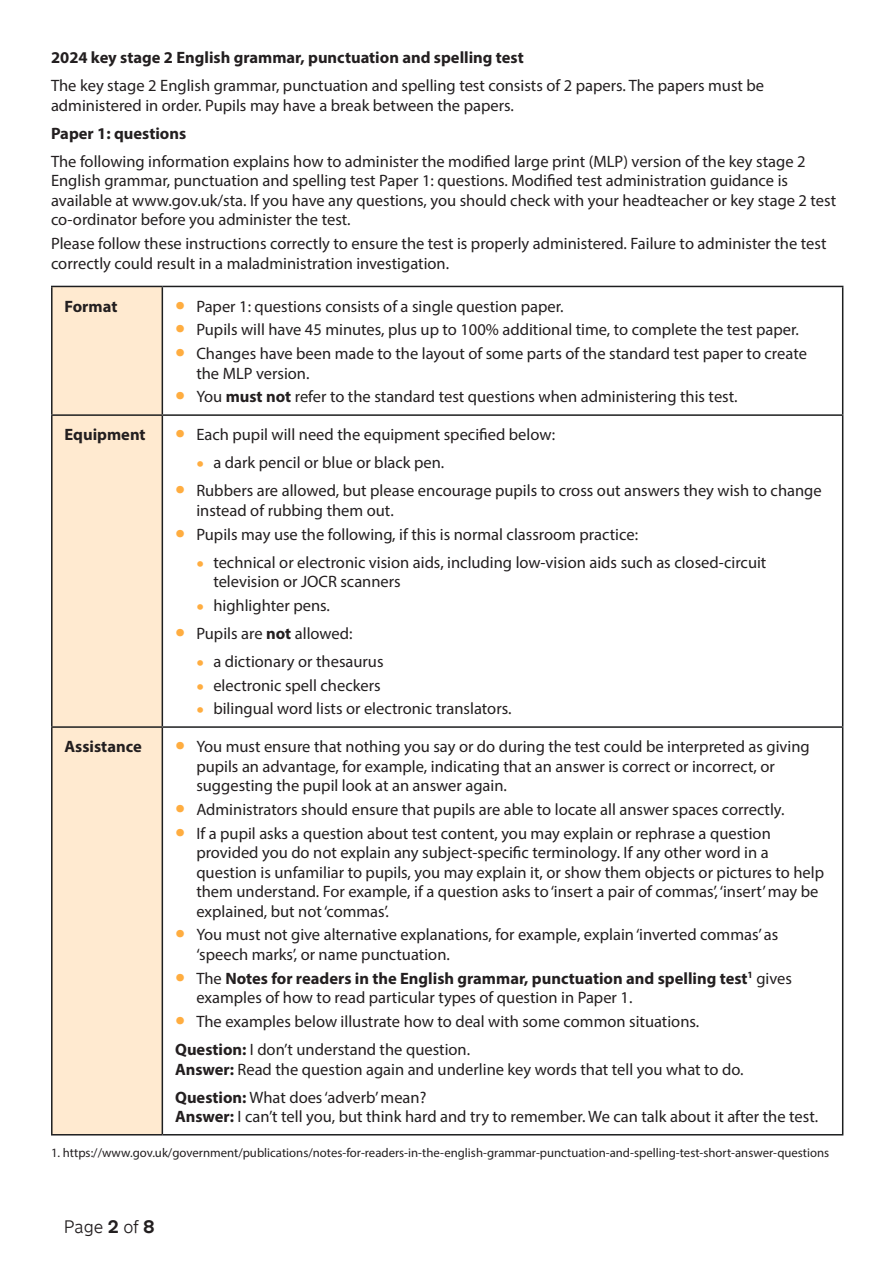
<style>
.page{position:relative;width:893px;height:1263px;background:#fff}
.page>*{position:absolute;margin:0;border:0;box-sizing:border-box;transform-origin:0 0}
.t1{font:300 18px "New Transport";color:#231f20}
.P__paragraph_text{font:16.5px/19.5px "Myriad Pro";color:#231f20}
.Table_body{font:16.5px/19.5px "Myriad Pro";color:#231f20}
.Table_body-2{font:700 16.5px "Myriad Pro";color:#231f20}
.P__paragraph_text-2{font:700 16.5px "Myriad Pro";color:#231f20}
.t2{font:12.75px "Myriad Pro";color:#231f20}
.s1{font-size:36px;color:#ffad40}
.s2{font-weight:700}
.s3{font-size:27px;color:#ffad40}
</style>
<div class="page">
<div style="left:53px;top:287px;width:109px;height:847px;background:#ffead0"></div>
<hr style="left:51px;top:286px;width:111px;height:1px;background:#1d1e1f">
<hr style="left:51px;top:287px;width:2px;height:127px;background:#1d1e1f">
<hr style="left:162px;top:286px;width:681px;height:1px;background:#1d1e1f">
<hr style="left:162px;top:287px;width:1px;height:127px;background:#1d1e1f">
<hr style="left:842px;top:287px;width:1px;height:127px;background:#1d1e1f">
<hr style="left:51px;top:414px;width:111px;height:2px;background:#1d1e1f">
<hr style="left:51px;top:416px;width:2px;height:310px;background:#1d1e1f">
<hr style="left:162px;top:414px;width:681px;height:2px;background:#1d1e1f">
<hr style="left:162px;top:416px;width:1px;height:310px;background:#1d1e1f">
<hr style="left:842px;top:416px;width:1px;height:310px;background:#1d1e1f">
<hr style="left:51px;top:726px;width:111px;height:2px;background:#1d1e1f">
<hr style="left:51px;top:728px;width:2px;height:406px;background:#1d1e1f">
<hr style="left:162px;top:726px;width:681px;height:2px;background:#1d1e1f">
<hr style="left:162px;top:728px;width:1px;height:406px;background:#1d1e1f">
<hr style="left:842px;top:728px;width:1px;height:406px;background:#1d1e1f">
<hr style="left:51px;top:1134px;width:111px;height:1px;background:#1d1e1f">
<hr style="left:162px;top:1134px;width:681px;height:1px;background:#1d1e1f">
<p class="Table_body-2" style="left:51px;top:47px;width:474px">2024 key stage 2 English grammar, punctuation and spelling test</p>
<p class="P__paragraph_text" style="left:51px;top:76px;width:715px">The key stage 2 English grammar, punctuation and spelling test consists of 2 papers. The papers must be administered in order. Pupils may have a break between the papers.</p>
<p class="P__paragraph_text-2" style="left:51px;top:123px;width:137px">Paper 1: questions</p>
<p class="P__paragraph_text" style="left:51px;top:151px;width:787px">The following information explains how to administer the modified large print (MLP) version of the key stage 2<br>English grammar, punctuation and spelling test Paper 1: questions. Modified test administration guidance is available at www.gov.uk/sta. If you have any questions, you should check with your headteacher or key stage 2 test co-ordinator before you administer the test.</p>
<p class="P__paragraph_text" style="left:51px;top:234px;width:777px">Please follow these instructions correctly to ensure the test is properly administered. Failure to administer the test correctly could result in a maladministration investigation.</p>
<p class="Table_body-2" style="left:65px;top:295px;width:54px">Format</p>
<p class="P__paragraph_text" style="left:175px;top:296px;width:390px"><span class="s1">•</span> Paper 1: questions consists of a single question paper.</p>
<p class="P__paragraph_text" style="left:175px;top:320px;width:625px"><span class="s1">•</span> Pupils will have 45 minutes, plus up to 100% additional time, to complete the test paper.</p>
<p class="P__paragraph_text" style="left:196px;top:344px;width:612px;text-indent:-21px"><span class="s1">•</span> Changes have been made to the layout of some parts of the standard test paper to create the MLP version.</p>
<p class="P__paragraph_text" style="left:175px;top:387px;width:564px"><span class="s1">•</span> You <span class="s2">must not</span> refer to the standard test questions when administering this test.</p>
<p class="Table_body-2" style="left:65px;top:424px;width:83px">Equipment</p>
<p class="P__paragraph_text" style="left:175px;top:425px;width:382px"><span class="s1">•</span> Each pupil will need the equipment specified below:</p>
<p class="P__paragraph_text" style="left:196px;top:453px;width:250px"><span class="s3">•</span> a dark pencil or blue or black pen.</p>
<p class="P__paragraph_text" style="left:196px;top:481px;width:627px;text-indent:-21px"><span class="s1">•</span> Rubbers are allowed, but please encourage pupils to cross out answers they wish to change instead of rubbing them out.</p>
<p class="P__paragraph_text" style="left:175px;top:524px;width:464px"><span class="s1">•</span> Pupils may use the following, if this is normal classroom practice:</p>
<p class="P__paragraph_text" style="left:213px;top:552px;width:555px;text-indent:-17px"><span class="s3">•</span> technical or electronic vision aids, including low-vision aids such as closed-circuit television or JOCR scanners</p>
<p class="P__paragraph_text" style="left:196px;top:595px;width:135px"><span class="s3">•</span> highlighter pens.</p>
<p class="P__paragraph_text" style="left:175px;top:623px;width:179px"><span class="s1">•</span> Pupils are <span class="s2">not</span> allowed:</p>
<p class="P__paragraph_text" style="left:196px;top:651px;width:189px"><span class="s3">•</span> a dictionary or thesaurus</p>
<p class="P__paragraph_text" style="left:196px;top:675px;width:186px"><span class="s3">•</span> electronic spell checkers</p>
<p class="P__paragraph_text" style="left:196px;top:699px;width:317px"><span class="s3">•</span> bilingual word lists or electronic translators.</p>
<p class="Table_body-2" style="left:65px;top:736px;width:79px">Assistance</p>
<p class="P__paragraph_text" style="left:196px;top:737px;width:615px;text-indent:-21px"><span class="s1">•</span> You must ensure that nothing you say or do during the test could be interpreted as giving pupils an advantage, for example, indicating that an answer is correct or incorrect, or suggesting the pupil look at an answer again.</p>
<p class="P__paragraph_text" style="left:175px;top:799px;width:611px"><span class="s1">•</span> Administrators should ensure that pupils are able to locate all answer spaces correctly.</p>
<p class="P__paragraph_text" style="left:196px;top:823px;width:629px;text-indent:-21px"><span class="s1">•</span> If a pupil asks a question about test content, you may explain or rephrase a question provided you do not explain any subject-specific terminology. If any other word in a question is unfamiliar to pupils, you may explain it, or show them objects or pictures to help them understand. For example, if a question asks to ‘insert a pair of commas’, ‘insert’ may be explained, but not ‘commas’.</p>
<p class="P__paragraph_text" style="left:196px;top:925px;width:583px;text-indent:-21px"><span class="s1">•</span> You must not give alternative explanations, for example, explain ‘inverted commas’ as ‘speech marks’, or name punctuation.</p>
<p class="P__paragraph_text" style="left:196px;top:968px;width:597px;text-indent:-21px"><span class="s1">•</span> The <span class="s2">Notes for readers in the English grammar, punctuation and spelling test</span><sup>1</sup> gives examples of how to read particular types of question in Paper 1.</p>
<p class="P__paragraph_text" style="left:175px;top:1011px;width:526px"><span class="s1">•</span> The examples below illustrate how to deal with some common situations.</p>
<p class="Table_body" style="left:175px;top:1039px;width:570px"><span class="s2">Question:</span> I don’t understand the question.<br><span class="s2">Answer:</span> Read the question again and underline key words that tell you what to do.</p>
<p class="Table_body" style="left:175px;top:1087px;width:645px"><span class="s2">Question:</span> What does ‘adverb’ mean?<br><span class="s2">Answer:</span> I can’t tell you, but think hard and try to remember. We can talk about it after the test.</p>
<p class="t2" style="left:51px;top:1144px;width:780px">1. https://www.gov.uk/government/publications/notes-for-readers-in-the-english-grammar-punctuation-and-spelling-test-short-answer-questions</p>
<p class="t1" style="left:64px;top:1216px;width:92px">Page <span class="s2">2</span> of <span class="s2">8</span></p>
</div>
